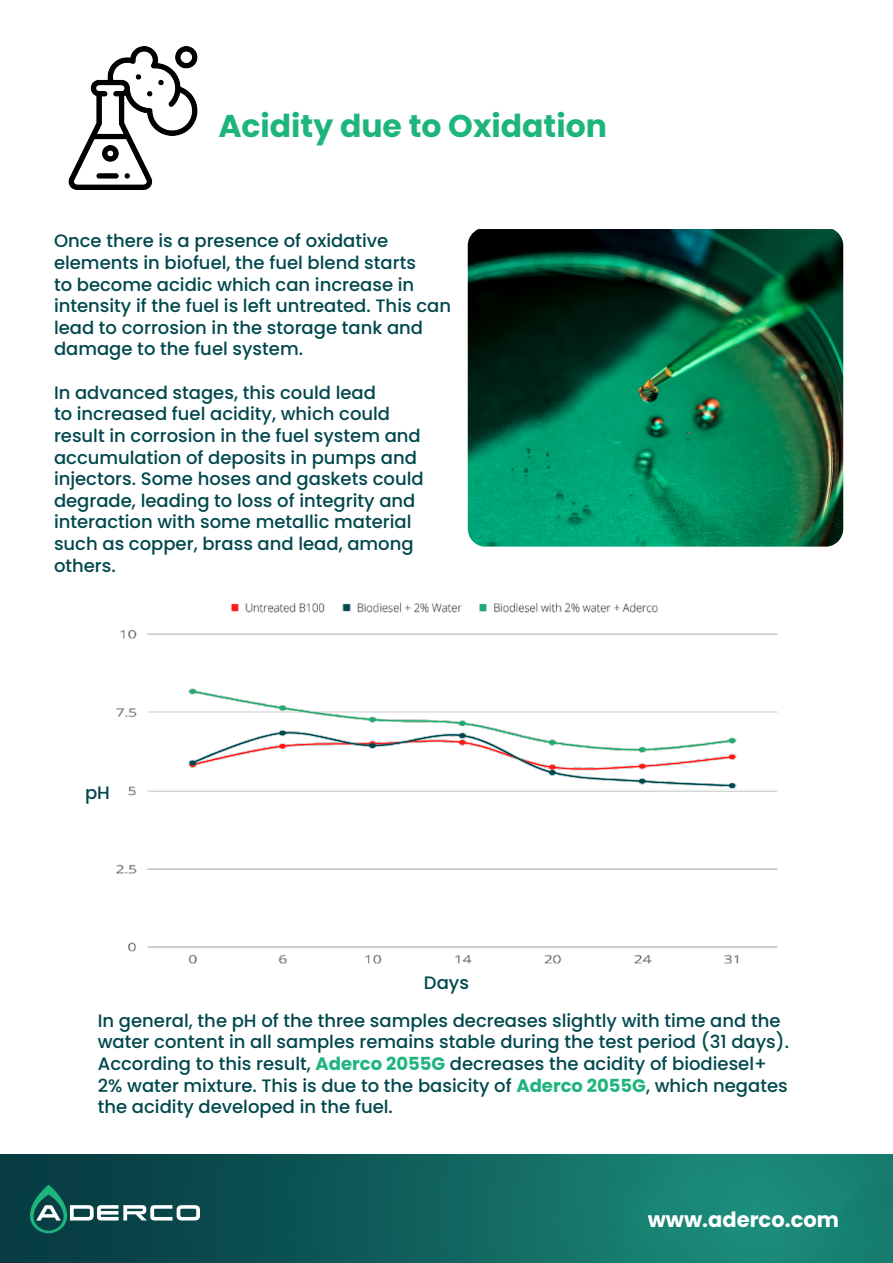
<style>
.page{position:relative;width:893px;height:1263px;background:#fff}
.page>*{position:absolute;margin:0;border:0;box-sizing:border-box;transform-origin:0 0}
.t1{font:700 31.5px "Poppins";color:#1eb57d}
.t2{font:700 21px "Poppins";color:#fff}
.t3{font:500 18px/21.6px "Poppins";color:#00484e}
.s1{font-weight:700;color:#1eb57d}
</style>
<div class="page">
<img style="left:0;top:1154px;width:893px;height:109px">
<img style="left:68px;top:47px;width:130px;height:142px">
<img style="left:468px;top:229px;width:375px;height:318px">
<img style="left:231px;top:602px;width:427px;height:11px">
<img style="left:116px;top:629px;width:662px;height:335px">
<svg style="left:30px;top:1185px;width:170px;height:48px;background:#2f6566"></svg>
<p class="t1" style="left:218px;top:107px;width:390px">Acidity due to Oxidation</p>
<p class="t3" style="left:54px;top:230px;width:399px">Once there is a presence of oxidative elements in biofuel, the fuel blend starts<br>to become acidic which can increase in intensity if the fuel is left untreated. This can lead to corrosion in the storage tank and damage to the fuel system.</p>
<p class="t3" style="left:54px;top:382px;width:371px">In advanced stages, this could lead<br>to increased fuel acidity, which could result in corrosion in the fuel system and accumulation of deposits in pumps and injectors. Some hoses and gaskets could degrade, leading to loss of integrity and interaction with some metallic material such as copper, brass and lead, among others.</p>
<p class="t3" style="left:85px;top:782px;width:26px">pH</p>
<p class="t3" style="left:424px;top:972px;width:47px">Days</p>
<p class="t3" style="left:98px;top:1010px;width:693px">In general, the pH of the three samples decreases slightly with time and the water content in all samples remains stable during the test period (31 days).<br>According to this result, <span class="s1">Aderco 2055G</span> decreases the acidity of biodiesel+ 2% water mixture. This is due to the basicity of <span class="s1">Aderco 2055G</span>, which negates the acidity developed in the fuel.</p>
<p class="t2" style="left:648px;top:1207px;width:193px">www.aderco.com</p>
</div>
